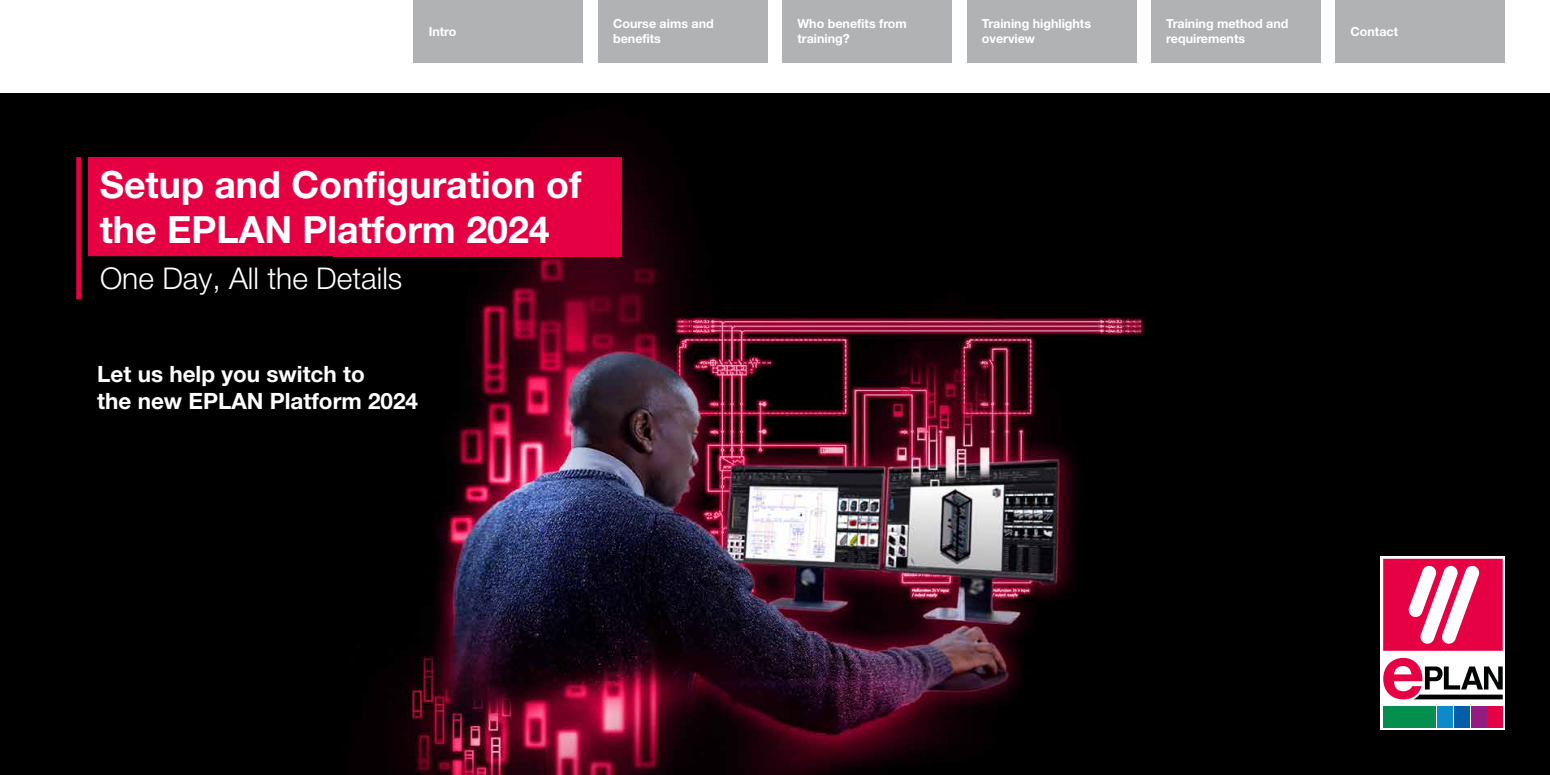
<style>
.page{position:relative;width:1550px;height:775px;background:#fff}
.page>*{position:absolute;margin:0;border:0;box-sizing:border-box;transform-origin:0 0}
.t1{font:700 37.5px/45px "Helvetica Neue LT Pro";color:#fff}
.t2{font:300 30px "Helvetica Neue LT Pro";color:#fff}
.t3{font:700 22.5px/27px "Helvetica Neue LT Pro";color:#fff}
.t4{font:700 12.5px/15px "Helvetica Neue LT Pro";color:#fff}
</style>
<div class="page">
<img style="left:0;top:93px;width:1550px;height:682px">
<div style="left:598px;top:0;width:169px;height:62px;background:#b1b2b3"></div>
<div style="left:782px;top:0;width:170px;height:62px;background:#b1b2b3"></div>
<div style="left:967px;top:0;width:169px;height:62px;background:#b1b2b3"></div>
<div style="left:1151px;top:0;width:170px;height:62px;background:#b1b2b3"></div>
<div style="left:1336px;top:0;width:169px;height:62px;background:#b1b2b3"></div>
<div style="left:414px;top:0;width:169px;height:62px;background:#b1b2b3"></div>
<div style="left:1381px;top:556px;width:124px;height:174px;background:#fff"></div>
<svg style="left:1383px;top:559px;width:120px;height:92px"></svg>
<svg style="left:1383px;top:658px;width:120px;height:41px"></svg>
<div style="left:1383px;top:706px;width:53px;height:22px;background:#048f4f"></div>
<div style="left:1438px;top:706px;width:15px;height:22px;background:#0d8acb"></div>
<div style="left:1454px;top:706px;width:15px;height:22px;background:#055fa8"></div>
<div style="left:1471px;top:706px;width:15px;height:22px;background:#921c7f"></div>
<div style="left:1488px;top:706px;width:15px;height:22px;background:#e50143"></div>
<div style="left:88px;top:157px;width:533px;height:99px;background:#e50043"></div>
<div style="left:76px;top:157px;width:5px;height:142px;background:#e50043"></div>
<div style="left:88px;top:256px;width:244px;height:43px;background:#000"></div>
<p class="t4" style="left:613px;top:16px;width:102px">Course aims and benefits</p>
<p class="t4" style="left:798px;top:16px;width:111px">Who benefits from training?</p>
<p class="t4" style="left:982px;top:16px;width:111px">Training highlights overview</p>
<p class="t4" style="left:1166px;top:16px;width:124px">Training method and requirements</p>
<p class="t4" style="left:429px;top:23px;width:29px">Intro</p>
<p class="t4" style="left:1351px;top:23px;width:49px">Contact</p>
<h1 class="t1" style="left:100px;top:161px;width:483px">Setup and Configuration of the EPLAN Platform 2024</h1>
<h2 class="t2" style="left:100px;top:260px;width:304px">One Day, All the Details</h2>
<h3 class="t3" style="left:97px;top:360px;width:322px">Let us help you switch to<br>the new EPLAN Platform 2024</h3>
</div>
